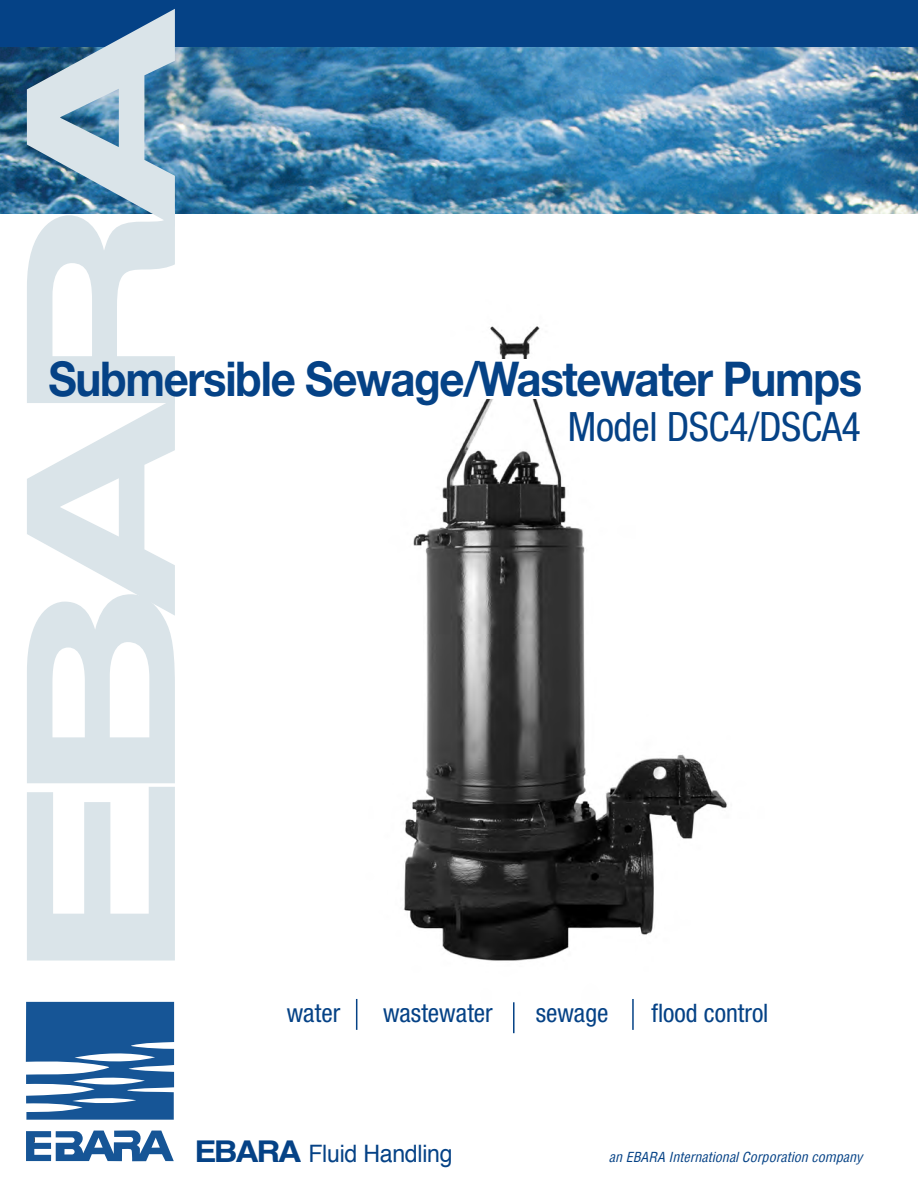
<style>
.page{position:relative;width:918px;height:1188px;background:#fff}
.page>*{position:absolute;margin:0;border:0;box-sizing:border-box;transform-origin:0 0}
.t1{font:700 48px "Helvetica Neue LT Std";letter-spacing:-.03em;color:#054286;scale:.91 1}
.t2{font:condensed 40.5px "Helvetica Neue LT Std";letter-spacing:-.01em;color:#054286}
.t3{font:condensed 25.5px "Helvetica Neue LT Std";color:#054286}
.t4{font:24px "Helvetica";letter-spacing:-.01em;color:#054286;scale:.96 1}
.t5{font:italic condensed 13.5px "Helvetica";color:#054286;scale:1.05 1}
.s1{font-weight:700;font-size:30px}
</style>
<div class="page">
<div style="left:0;top:0;width:918px;height:57px;background:#054286"></div>
<img style="left:355px;top:326px;width:372px;height:708px">
<hr style="left:356px;top:999px;width:1px;height:31px;background:#054286">
<hr style="left:513px;top:1002px;width:2px;height:31px;background:#054286">
<hr style="left:632px;top:999px;width:2px;height:31px;background:#054286">
<img style="left:0;top:47px;width:918px;height:167px">
<svg style="left:27px;top:9px;width:148px;height:952px"></svg>
<svg style="left:26px;top:1002px;width:148px;height:118px"></svg>
<svg style="left:26px;top:1130px;width:148px;height:31px"></svg>
<div style="left:479px;top:359px;width:66px;height:40px;background:#fff"></div>
<h1 class="t1" style="left:48px;top:362px;width:896px">Submersible Sewage/Wastewater Pumps</h1>
<h2 class="t2" style="left:568px;top:412px;width:295px">Model DSC4/DSCA4</h2>
<h3 class="t3" style="left:287px;top:1003px;width:55px">water</h3>
<h3 class="t3" style="left:383px;top:1003px;width:111px">wastewater</h3>
<h3 class="t3" style="left:536px;top:1003px;width:74px">sewage</h3>
<h3 class="t3" style="left:651px;top:1003px;width:119px">flood control</h3>
<h3 class="t4" style="left:194px;top:1143px;width:271px"><span class="s1">EBARA</span> Fluid Handling</h3>
<p class="t5" style="left:609px;top:1148px;width:243px">an EBARA InternationalCorporation company</p>
</div>
